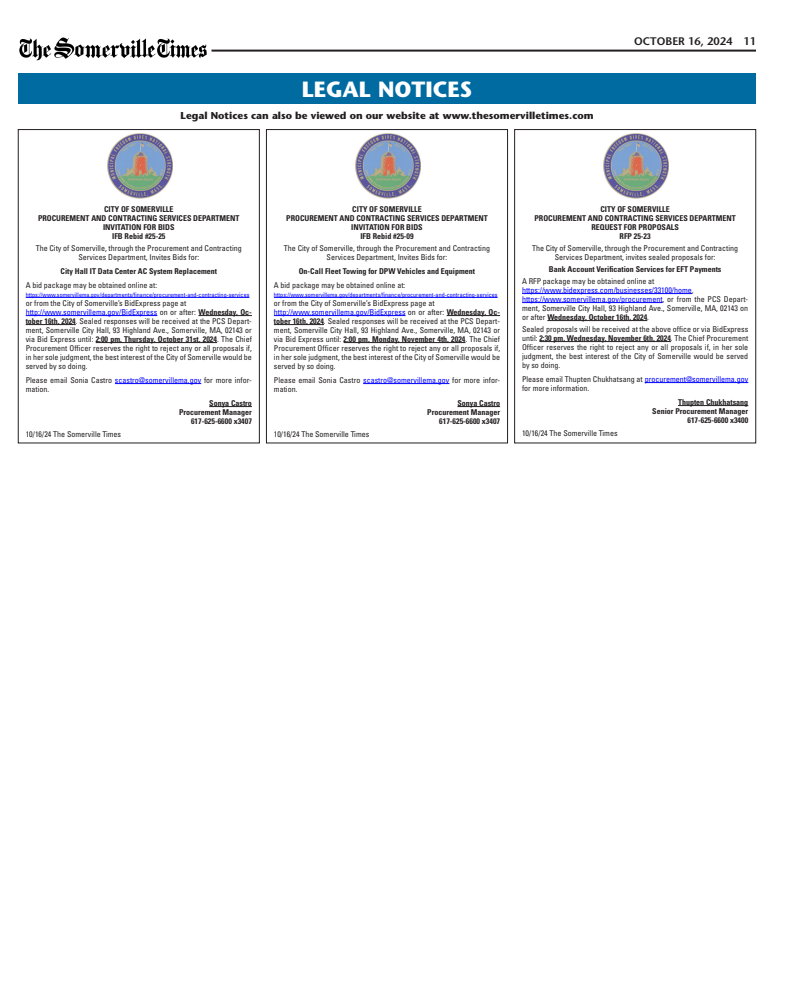
<style>
.page{position:relative;width:792px;height:1008px;background:#fff}
.page>*{position:absolute;margin:0;border:0;box-sizing:border-box;transform-origin:0 0}
.t1{font:700 22px "Stone Sans Std";color:#fff}
.Folio{font:600 11px "Stone Sans Std";color:#231f20}
.t2{font:700 10px "Stone Sans Std";color:#231f20}
.Legal_Text{font:condensed 8px/9px "Univers LT Std";color:#231f20;text-align:justify}
.Legal_Text-2{font:700 condensed 8px "Univers LT Std";color:#231f20}
.Legal_Text-3{font:condensed 8px "Univers LT Std";color:#00f}
.Legal_Text-4{font:condensed 6.1px "Univers LT Std";color:#00f}
.s1{color:#fff}
.s2{color:#00f}
.s3{font-weight:700}
.s4{color:#231f20}
</style>
<div class="page">
<div style="left:18px;top:74px;width:737px;height:30px;background:#006ba1"></div>
<hr style="left:212px;top:50px;width:544px;height:2px;background:#231f20">
<img style="left:19px;top:37px;width:188px;height:24px">
<hr style="left:26px;top:297px;width:223px;height:1px;background:#00f">
<hr style="left:26px;top:315px;width:131px;height:1px;background:#00f">
<hr style="left:198px;top:315px;width:54px;height:1px;background:#231f20">
<hr style="left:26px;top:324px;width:50px;height:1px;background:#231f20">
<hr style="left:96px;top:342px;width:121px;height:1px;background:#231f20">
<hr style="left:115px;top:383px;width:86px;height:1px;background:#00f">
<hr style="left:209px;top:406px;width:43px;height:1px;background:#231f20">
<div style="left:18px;top:129px;width:242px;height:314px;border:1px solid #231f20"></div>
<img style="left:108px;top:133px;width:64px;height:65px">
<hr style="left:274px;top:297px;width:224px;height:1px;background:#00f">
<hr style="left:274px;top:315px;width:132px;height:1px;background:#00f">
<hr style="left:447px;top:315px;width:53px;height:1px;background:#231f20">
<hr style="left:274px;top:324px;width:50px;height:1px;background:#231f20">
<hr style="left:344px;top:342px;width:121px;height:1px;background:#231f20">
<hr style="left:363px;top:383px;width:86px;height:1px;background:#00f">
<hr style="left:457px;top:406px;width:43px;height:1px;background:#231f20">
<div style="left:266px;top:129px;width:242px;height:314px;border:1px solid #231f20"></div>
<img style="left:356px;top:133px;width:64px;height:65px">
<hr style="left:522px;top:293px;width:170px;height:1px;background:#00f">
<hr style="left:522px;top:302px;width:141px;height:1px;background:#00f">
<hr style="left:547px;top:320px;width:100px;height:1px;background:#231f20">
<hr style="left:539px;top:341px;width:132px;height:1px;background:#231f20">
<hr style="left:645px;top:382px;width:103px;height:1px;background:#00f">
<hr style="left:678px;top:405px;width:70px;height:1px;background:#231f20">
<div style="left:514px;top:129px;width:242px;height:314px;border:1px solid #231f20"></div>
<img style="left:604px;top:133px;width:65px;height:65px">
<p class="t1" style="left:302px;top:76px;width:172px">LEGAL NOTICES</p>
<p class="t2" style="left:181px;top:109px;width:415px">Legal Notices can also be viewed on our website at www.thesomervilletimes.com</p>
<p class="Folio" style="left:634px;top:34px;width:123px">OCTOBER 16, 2024<span class="s1">••</span>11</p>
<p class="Legal_Text-2" style="left:104px;top:204px;width:71px">CITY OF SOMERVILLE</p>
<p class="Legal_Text-2" style="left:38px;top:213px;width:203px">PROCUREMENT AND CONTRACTING SERVICES DEPARTMENT</p>
<p class="Legal_Text-2" style="left:103px;top:222px;width:73px">INVITATION FOR BIDS</p>
<p class="Legal_Text-2" style="left:112px;top:231px;width:55px">IFB Rebid #25-25</p>
<p class="Legal_Text" style="left:36px;top:243px;width:208px;text-align:center">The City of Somerville, through the Procurement and Contracting<br>Services Department, Invites Bids for:</p>
<p class="Legal_Text-2" style="left:61px;top:266px;width:158px">City Hall IT Data Center AC System Replacement</p>
<p class="Legal_Text" style="left:26px;top:280px;width:133px">A bid package may be obtained online at:</p>
<p class="Legal_Text-4" style="left:26px;top:291px;width:225px">https://www.somervillema.gov/departments/finance/procurement-and-contracting-services</p>
<p class="Legal_Text" style="left:26px;top:298px;width:162px">or from the City of Somerville’s BidExpress page at</p>
<p class="Legal_Text" style="left:26px;top:307px;width:228px"><span class="s2">http://www.somervillema.gov/BidExpress</span> on or after: <span class="s3">Wednesday, Oc&shy;tober 16th, 2024</span>. Sealed responses will be received at the PCS Depart&shy;ment, Somerville City Hall, 93 Highland Ave., Somerville, MA, 02143 or via Bid Express until: <span class="s3">2:00 pm, Thursday, October 31st, 2024</span>. The Chief Procurement Officer reserves the right to reject any or all proposals if, in her sole judgment, the best interest of the City of Somerville would be served by so doing.</p>
<p class="Legal_Text" style="left:26px;top:375px;width:228px">Please email Sonia Castro <span class="s2">scastro@somervillema.gov</span> for more infor&shy;mation.</p>
<p class="Legal_Text-2" style="left:209px;top:398px;width:44px">Sonya Castro</p>
<p class="Legal_Text-2" style="left:179px;top:407px;width:74px">Procurement Manager</p>
<p class="Legal_Text-2" style="left:191px;top:416px;width:62px">617-625-6600 x3407</p>
<p class="Legal_Text" style="left:26px;top:429px;width:97px">10/16/24 The Somerville Times</p>
<p class="Legal_Text-2" style="left:352px;top:204px;width:71px">CITY OF SOMERVILLE</p>
<p class="Legal_Text-2" style="left:286px;top:213px;width:203px">PROCUREMENT AND CONTRACTING SERVICES DEPARTMENT</p>
<p class="Legal_Text-2" style="left:351px;top:222px;width:73px">INVITATION FOR BIDS</p>
<p class="Legal_Text-2" style="left:360px;top:231px;width:55px">IFB Rebid #25-09</p>
<p class="Legal_Text" style="left:284px;top:243px;width:208px;text-align:center">The City of Somerville, through the Procurement and Contracting<br>Services Department, Invites Bids for:</p>
<p class="Legal_Text-2" style="left:299px;top:266px;width:178px">On-Call Fleet Towing for DPW Vehicles and Equipment</p>
<p class="Legal_Text" style="left:274px;top:280px;width:133px">A bid package may be obtained online at:</p>
<p class="Legal_Text-4" style="left:274px;top:291px;width:225px">https://www.somervillema.gov/departments/finance/procurement-and-contracting-services</p>
<p class="Legal_Text" style="left:274px;top:298px;width:162px">or from the City of Somerville’s BidExpress page at</p>
<p class="Legal_Text" style="left:274px;top:307px;width:228px"><span class="s2">http://www.somervillema.gov/BidExpress</span> on or after: <span class="s3">Wednesday, Oc&shy;tober 16th, 2024</span>. Sealed responses will be received at the PCS Depart&shy;ment, Somerville City Hall, 93 Highland Ave., Somerville, MA, 02143 or via Bid Express until: <span class="s3">2:00 pm, Monday, November 4th, 2024</span>. The Chief Procurement Officer reserves the right to reject any or all proposals if, in her sole judgment, the best interest of the City of Somerville would be served by so doing.</p>
<p class="Legal_Text" style="left:274px;top:375px;width:228px">Please email Sonia Castro <span class="s2">scastro@somervillema.gov</span> for more infor&shy;mation.</p>
<p class="Legal_Text-2" style="left:457px;top:398px;width:44px">Sonya Castro</p>
<p class="Legal_Text-2" style="left:427px;top:407px;width:74px">Procurement Manager</p>
<p class="Legal_Text-2" style="left:439px;top:416px;width:62px">617-625-6600 x3407</p>
<p class="Legal_Text" style="left:274px;top:429px;width:97px">10/16/24 The Somerville Times</p>
<p class="Legal_Text-2" style="left:601px;top:204px;width:71px">CITY OF SOMERVILLE</p>
<p class="Legal_Text-2" style="left:534px;top:213px;width:203px">PROCUREMENT AND CONTRACTING SERVICES DEPARTMENT</p>
<p class="Legal_Text-2" style="left:591px;top:222px;width:89px">REQUEST FOR PROPOSALS</p>
<p class="Legal_Text-2" style="left:620px;top:231px;width:33px">RFP 25-23</p>
<p class="Legal_Text" style="left:532px;top:243px;width:208px;text-align:center">The City of Somerville, through the Procurement and Contracting<br>Services Department, invites sealed proposals for:</p>
<p class="Legal_Text-2" style="left:549px;top:264px;width:174px">Bank Account Verification Services for EFT Payments</p>
<p class="Legal_Text" style="left:522px;top:276px;width:134px">A RFP package may be obtained online at</p>
<p class="Legal_Text-3" style="left:522px;top:285px;width:173px">https://www.bidexpress.com/businesses/33100/home<span class="s4">,</span></p>
<p class="Legal_Text" style="left:522px;top:294px;width:228px"><span class="s2">https://www.somervillema.gov/procurement</span>, or from the PCS Depart&shy;ment, Somerville City Hall, 93 Highland Ave., Somerville, MA, 02143 on or after <span class="s3">Wednesday, October 16th, 2024</span>.</p>
<p class="Legal_Text" style="left:522px;top:324px;width:228px">Sealed proposals will be received at the above office or via BidExpress until: <span class="s3">2:30 pm, Wednesday, November 6th, 2024</span>. The Chief Procurement Officer reserves the right to reject any or all proposals if, in her sole judgment, the best interest of the City of Somerville would be served by so doing.</p>
<p class="Legal_Text" style="left:522px;top:374px;width:228px">Please email Thupten Chukhatsang at <span class="s2">procurement@somervillema.gov </span>for more information.</p>
<p class="Legal_Text-2" style="left:678px;top:397px;width:72px">Thupten Chukhatsang</p>
<p class="Legal_Text-2" style="left:652px;top:406px;width:97px">Senior Procurement Manager</p>
<p class="Legal_Text-2" style="left:687px;top:415px;width:62px">617-625-6600 x3400</p>
<p class="Legal_Text" style="left:522px;top:428px;width:97px">10/16/24 The Somerville Times</p>
</div>
